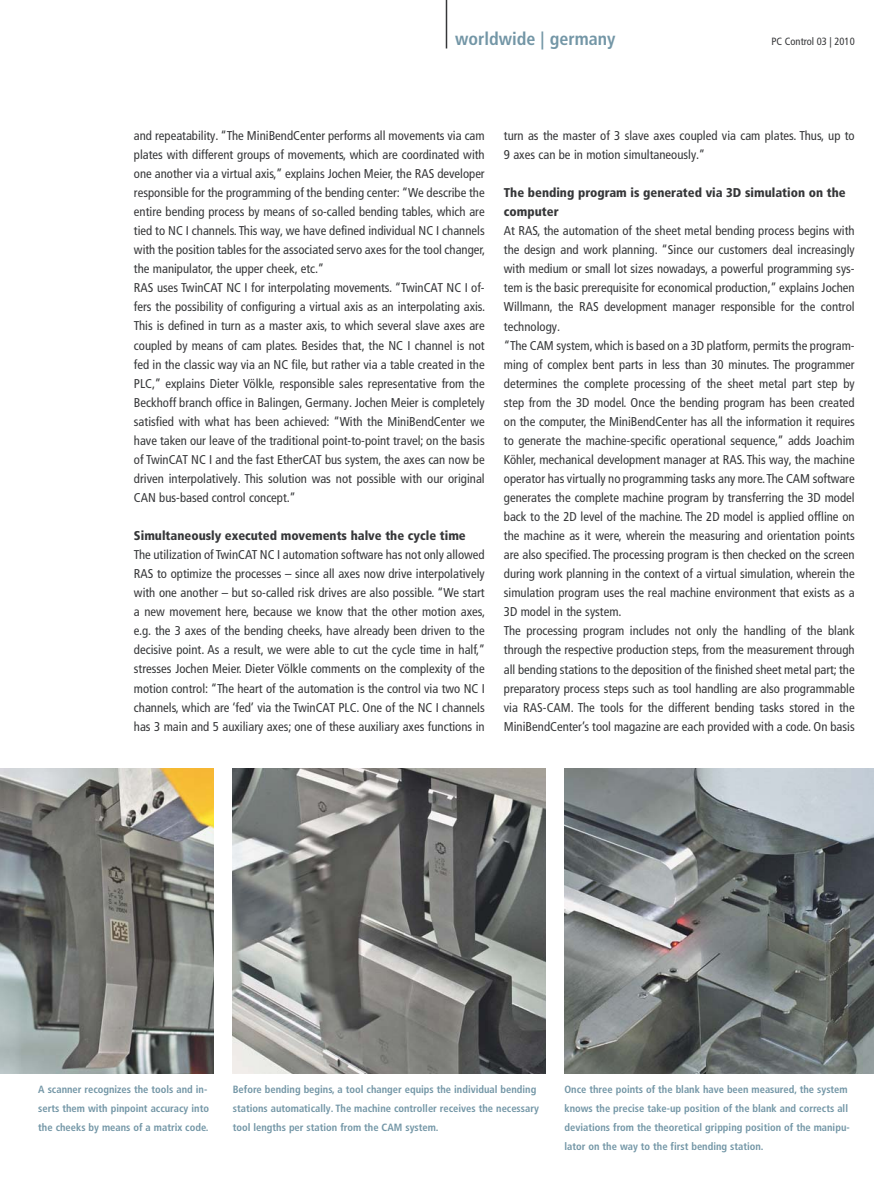
<style>
.page{position:relative;width:893px;height:1191px;background:#fff}
.page>*{position:absolute;margin:0;border:0;box-sizing:border-box;transform-origin:0 0}
.t1{font:700 condensed 18px "Frutiger LT Pro";color:#7396a6}
.t2{font:condensed 12.75px/19px "Frutiger LT Pro";color:#363739}
.t3{font:900 condensed 12.75px/19px "Frutiger LT Pro";color:#363739}
.t4{font:700 condensed 10.5px/19px "Frutiger LT Pro";color:#7396a6}
.t5{font:condensed 10.5px "Frutiger LT Pro";color:#363739}
</style>
<div class="page">
<hr style="left:446px;top:0;width:1px;height:48px;background:#363739">
<img style="left:564px;top:768px;width:310px;height:305px">
<img style="left:233px;top:768px;width:312px;height:305px">
<img style="left:0;top:768px;width:214px;height:305px">
<h1 class="t1" style="left:455px;top:32px;width:162px">worldwide | germany</h1>
<p class="t5" style="left:771px;top:37px;width:85px">PC Control 03 | 2010</p>
<p class="t2" style="left:134px;top:127px;width:353px">and repeatability. “The MiniBendCenter performs all movements via cam plates with different groups of movements, which are coordinated with one another via a virtual axis,” explains Jochen Meier, the RAS developer responsible for the programming of the bending center: “We describe the entire bending process by means of so-called bending tables, which are tied to NC I channels. This way, we have defined individual NC I channels with the position tables for the associated servo axes for the tool changer, the manipulator, the upper cheek, etc.”<br>RAS uses TwinCAT NC I for interpolating movements. “TwinCAT NC I of&shy;fers the possibility of configuring a virtual axis as an interpolating axis.<br>This is defined in turn as a master axis, to which several slave axes are coupled by means of cam plates. Besides that, the NC I channel is not fed in the classic way via an NC file, but rather via a table created in the PLC,” explains Dieter Völkle, responsible sales representative from the Beckhoff branch office in Balingen, Germany. Jochen Meier is completely satisfied with what has been achieved: “With the MiniBendCenter we have taken our leave of the traditional point-to-point travel; on the basis of TwinCAT NC I and the fast EtherCAT bus system, the axes can now be driven interpolatively. This solution was not possible with our original CAN bus-based control concept.”</p>
<p class="t3" style="left:134px;top:527px;width:333px">Simultaneously executed movements halve the cycle time</p>
<p class="t2" style="left:134px;top:546px;width:353px;text-align:justify">The utilization of TwinCAT NC I automation software has not only allowed RAS to optimize the processes – since all axes now drive interpolatively with one another – but so-called risk drives are also possible. “We start a new movement here, because we know that the other motion axes, e.g. the 3 axes of the bending cheeks, have already been driven to the decisive point. As a result, we were able to cut the cycle time in half,” stresses Jochen Meier. Dieter Völkle comments on the complexity of the motion control: “The heart of the automation is the control via two NC I channels, which are ‘fed’ via the TwinCAT PLC. One of the NC I channels has 3 main and 5 auxiliary axes; one of these auxiliary axes functions in</p>
<p class="t2" style="left:504px;top:127px;width:352px">turn as the master of 3 slave axes coupled via cam plates. Thus, up to<br>9 axes can be in motion simultaneously.”</p>
<p class="t3" style="left:504px;top:185px;width:343px">The bending program is generated via 3D simulation on the computer</p>
<p class="t2" style="left:504px;top:223px;width:352px">At RAS, the automation of the sheet metal bending process begins with the design and work planning. “Since our customers deal increasingly with medium or small lot sizes nowadays, a powerful programming sys&shy;tem is the basic prerequisite for economical production,” explains Jochen Willmann, the RAS development manager responsible for the control technology.<br>“The CAM system, which is based on a 3D platform, permits the program&shy;ming of complex bent parts in less than 30 minutes. The programmer determines the complete processing of the sheet metal part step by step from the 3D model. Once the bending program has been created on the computer, the MiniBendCenter has all the information it requires to generate the machine-specific operational sequence,” adds Joachim Köhler, mechanical development manager at RAS. This way, the machine operator has virtually no programming tasks any more. The CAM software generates the complete machine program by transferring the 3D model back to the 2D level of the machine. The 2D model is applied offline on the machine as it were, wherein the measuring and orientation points are also specified. The processing program is then checked on the screen during work planning in the context of a virtual simulation, wherein the simulation program uses the real machine environment that exists as a 3D model in the system.<br>The processing program includes not only the handling of the blank through the respective production steps, from the measurement through all bending stations to the deposition of the finished sheet metal part; the preparatory process steps such as tool handling are also programmable via RAS-CAM. The tools for the different bending tasks stored in the MiniBendCenter’s tool magazine are each provided with a code. On basis</p>
<p class="t4" style="left:38px;top:1080px;width:172px">A scanner recognizes the tools and in&shy;serts them with pinpoint accuracy into the cheeks by means of a matrix code.</p>
<p class="t4" style="left:233px;top:1080px;width:308px">Before bending begins, a tool changer equips the individual bending stations automatically. The machine controller receives the necessary tool lengths per station from the CAM system.</p>
<p class="t4" style="left:564px;top:1080px;width:287px">Once three points of the blank have been measured, the system knows the precise take-up position of the blank and corrects all deviations from the theoretical gripping position of the manipu&shy;lator on the way to the first bending station.</p>
</div>
